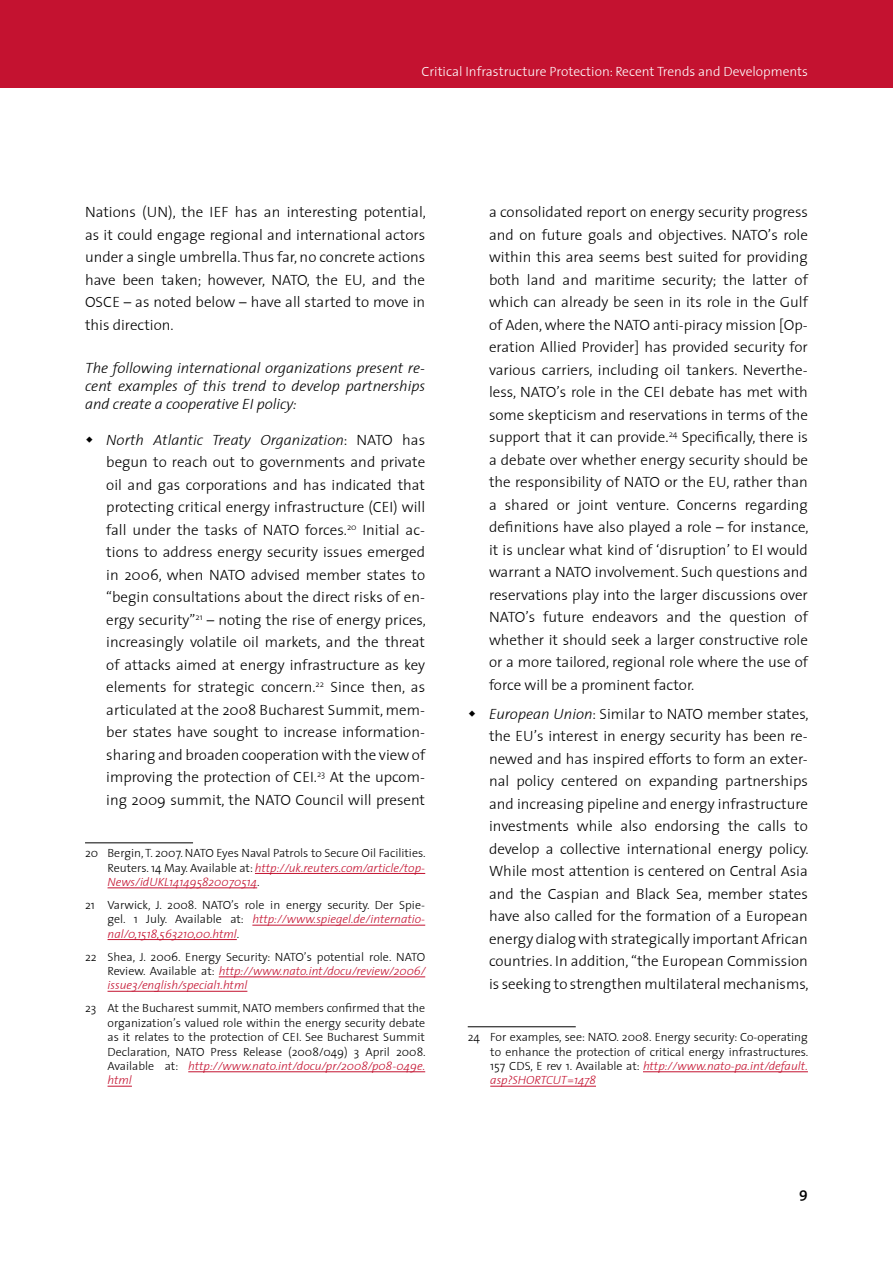
<style>
.page{position:relative;width:893px;height:1263px;background:#fff}
.page>*{position:absolute;margin:0;border:0;box-sizing:border-box;transform-origin:0 0}
.Auflistung-Bullets{font:300 15px/22.5px "ETH";color:#000;text-align:justify}
.Footnote_Text{font:300 15px/22.5px "ETH";color:#000;text-align:justify}
._1_Unteruntertitel_o{font:italic 300 15px/18px "ETH";color:#000;text-align:justify}
._2_Fliesstext{font:600 15px "ETH";color:#000}
.t1{font:300 13.5px "ETH";color:#fff}
.Footnote_Text-2{font:300 12px/14.4px "ETH";color:#000;text-align:justify}
.s1{font-style:italic}
.s2{font-style:italic;color:#c41230}
</style>
<div class="page">
<div style="left:0;top:0;width:893px;height:88px;background:#c41230"></div>
<hr style="left:85px;top:842px;width:108px;height:1px;background:#000">
<hr style="left:255px;top:873px;width:170px;height:1px;background:#c41230">
<hr style="left:108px;top:887px;width:149px;height:1px;background:#c41230">
<hr style="left:252px;top:925px;width:173px;height:1px;background:#c41230">
<hr style="left:108px;top:939px;width:129px;height:1px;background:#c41230">
<hr style="left:219px;top:976px;width:206px;height:1px;background:#c41230">
<hr style="left:108px;top:991px;width:139px;height:1px;background:#c41230">
<hr style="left:188px;top:1071px;width:237px;height:1px;background:#c41230">
<svg style="left:108px;top:1086px;width:24px;height:1px"></svg>
<hr style="left:468px;top:1026px;width:108px;height:1px;background:#000">
<hr style="left:643px;top:1071px;width:165px;height:1px;background:#c41230">
<hr style="left:490px;top:1086px;width:106px;height:1px;background:#c41230">
<p class="t1" style="left:421px;top:60px;width:388px">Critical Infrastructure Protection: Recent Trends and Developments</p>
<p class="Footnote_Text" style="left:85px;top:200px;width:342px">Nations (UN), the IEF has an interesting potential, as it could engage regional and international actors under a single umbrella. Thus far, no concrete actions have been taken; however, NATO, the EU, and the OSCE – as noted below – have all started to move in this direction.</p>
<p class="_1_Unteruntertitel_o" style="left:85px;top:359px;width:342px">The following international organizations present re&shy;cent examples of this trend to develop partnerships and create a cooperative EI policy:</p>
<p class="Auflistung-Bullets" style="left:106px;top:428px;width:321px"><span class="s1">North Atlantic Treaty Organization</span>: NATO has begun to reach out to governments and private oil and gas corporations and has indicated that protecting critical energy infrastructure (CEI) will fall under the tasks of NATO forces.<sup>20</sup> Initial ac&shy;tions to address energy security issues emerged in 2006, when NATO advised member states to “begin consultations about the direct risks of en&shy;ergy security”<sup>21</sup> – noting the rise of energy prices, increasingly volatile oil markets, and the threat of attacks aimed at energy infrastructure as key elements for strategic concern.<sup>22</sup> Since then, as articulated at the 2008 Bucharest Summit, mem&shy;ber states have sought to increase information&shy;sharing and broaden cooperation with the view of improving the protection of CEI.<sup>23</sup> At the upcom&shy;ing 2009 summit, the NATO Council will present</p>
<p class="Footnote_Text-2" style="left:108px;top:845px;width:320px;text-indent:-22px">20 Bergin,T. 2007. NATO Eyes Naval Patrols to Secure Oil Facilities.<br>Reuters. 14 May. Available at: <span class="s2">http://uk.reuters.com/article/top-News/idUKL141495820070514</span>.</p>
<p class="Footnote_Text-2" style="left:108px;top:897px;width:319px;text-indent:-22px">21 Varwick, J. 2008. NATO’s role in energy security. Der Spie&shy;gel. 1 July. Available at: <span class="s2">http://www.spiegel.de/internatio&shy;nal/0,1518,563210,00.html</span>.</p>
<p class="Footnote_Text-2" style="left:108px;top:949px;width:320px;text-indent:-22px">22 Shea, J. 2006. Energy Security: NATO’s potential role. NATO Review. Available at: <span class="s2">http://www.nato.int/docu/review/2006/ issue3/english/special1.html</span></p>
<p class="Footnote_Text-2" style="left:108px;top:1001px;width:320px;text-indent:-22px">23 At the Bucharest summit, NATO members confirmed that the organization’s valued role within the energy security debate as it relates to the protection of CEI. See Bucharest Summit Declaration, NATO Press Release (2008/049) 3 April 2008.<br>Available at: <span class="s2">http://www.nato.int/docu/pr/2008/p08-049e. html</span></p>
<p class="Footnote_Text" style="left:489px;top:200px;width:321px">a consolidated report on energy security progress and on future goals and objectives. NATO’s role within this area seems best suited for providing both land and maritime security; the latter of which can already be seen in its role in the Gulf of Aden, where the NATO anti-piracy mission [Op&shy;eration Allied Provider] has provided security for various carriers, including oil tankers. Neverthe&shy;less, NATO’s role in the CEI debate has met with some skepticism and reservations in terms of the support that it can provide.<sup>24</sup> Specifically, there is a debate over whether energy security should be the responsibility of NATO or the EU, rather than a shared or joint venture. Concerns regarding definitions have also played a role – for instance, it is unclear what kind of ‘disruption’ to EI would warrant a NATO involvement. Such questions and reservations play into the larger discussions over NATO’s future endeavors and the question of whether it should seek a larger constructive role or a more tailored, regional role where the use of force will be a prominent factor.</p>
<p class="Auflistung-Bullets" style="left:489px;top:702px;width:321px"><span class="s1">European Union</span>: Similar to NATO member states, the EU’s interest in energy security has been re&shy;newed and has inspired efforts to form an exter&shy;nal policy centered on expanding partnerships and increasing pipeline and energy infrastructure investments while also endorsing the calls to develop a collective international energy policy.<br>While most attention is centered on Central Asia and the Caspian and Black Sea, member states have also called for the formation of a European energy dialog with strategically important African countries. In addition, “the European Commission is seeking to strengthen multilateral mechanisms,</p>
<p class="Footnote_Text-2" style="left:490px;top:1029px;width:320px;text-indent:-22px">24 For examples, see: NATO. 2008. Energy security: Co-operating to enhance the protection of critical energy infrastructures.<br>157 CDS, E rev 1. Available at: <span class="s2">http://www.nato-pa.int/default. asp?SHORTCUT=1478</span></p>
<p class="_2_Fliesstext" style="left:799px;top:1180px;width:10px">9</p>
</div>
